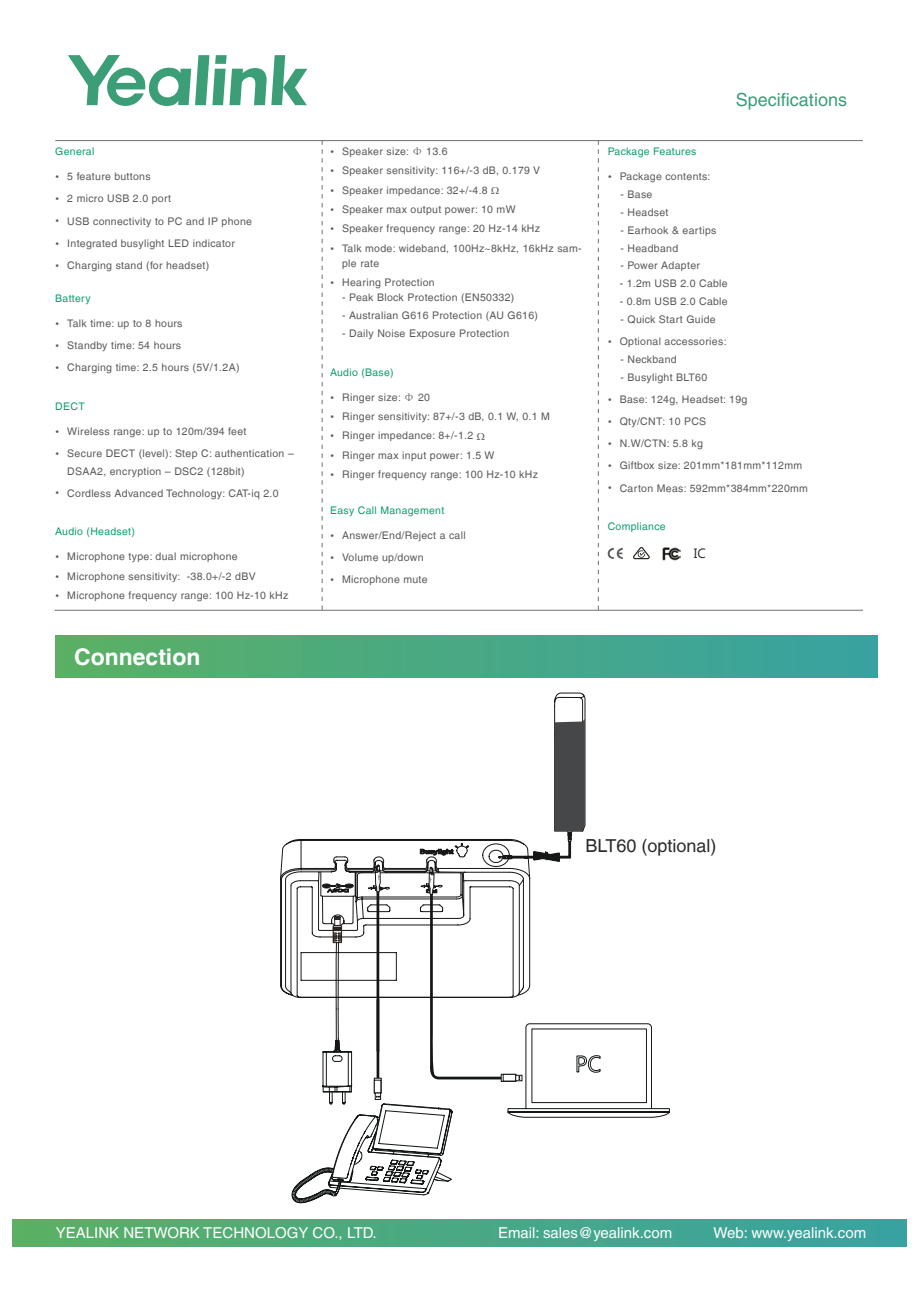
<style>
.page{position:relative;width:919px;height:1289px;background:#fff}
.page>*{position:absolute;margin:0;border:0;box-sizing:border-box;transform-origin:0 0}
.t1{font:700 22.95px "Helvetica LT";color:#fff}
.t2{font:18px "Helvetica LT";color:#2b292a}
.t3{font:18px "Helvetica LT";color:#3b9e77}
.t4{font:15px "Helvetica LT";color:#fff}
.t5{font:13.5px "Microsoft Phags Pa";color:#2b292a}
.t6{font:10.5px/17.7px "Helvetica LT";letter-spacing:.03em;color:#5a595c}
.t7{font:10.5px "Helvetica LT";letter-spacing:.03em;color:#109e6e}
.s1{font-family:"Microsoft Phags Pa"}
.s2{font-family:"Adobe Song Std";font-weight:300}
</style>
<div class="page">
<svg style="left:68px;top:55px;width:239px;height:51px"></svg>
<div style="left:13px;top:1219px;width:893px;height:27px;background:linear-gradient(to right,#5ab065,#38a2a2)"></div>
<hr style="left:55px;top:140px;width:807px;height:1px;background:#707070">
<svg style="left:322px;top:141px;width:1px;height:469px"></svg>
<hr style="left:55px;top:610px;width:807px;height:1px;background:#707070">
<svg style="left:598px;top:141px;width:1px;height:469px"></svg>
<svg style="left:607px;top:548px;width:15px;height:11px"></svg>
<svg style="left:633px;top:547px;width:16px;height:12px"></svg>
<img style="left:662px;top:547px;width:18px;height:13px">
<div style="left:55px;top:636px;width:822px;height:42px;background:linear-gradient(to right,#5ab065,#38a2a2)"></div>
<svg style="left:280px;top:692px;width:389px;height:510px"></svg>
<p class="t7" style="left:55px;top:147px;width:41px">General</p>
<p class="t6" style="left:55px;top:169px;width:97px"><span class="s1">•</span> 5 feature buttons</p>
<p class="t6" style="left:55px;top:191px;width:117px"><span class="s1">•</span> 2 micro USB 2.0 port</p>
<p class="t6" style="left:55px;top:213px;width:198px"><span class="s1">•</span> USB connectivity to PC and IP phone</p>
<p class="t6" style="left:55px;top:235px;width:181px"><span class="s1">•</span> Integrated busylight LED indicator</p>
<p class="t6" style="left:55px;top:257px;width:155px"><span class="s1">•</span> Charging stand (for headset)</p>
<p class="t7" style="left:55px;top:294px;width:37px">Battery</p>
<p class="t6" style="left:55px;top:315px;width:129px"><span class="s1">•</span> Talk time: up to 8 hours</p>
<p class="t6" style="left:55px;top:337px;width:127px"><span class="s1">•</span> Standby time: 54 hours</p>
<p class="t6" style="left:55px;top:359px;width:186px"><span class="s1">•</span> Charging time: 2.5 hours (5V/1.2A)</p>
<p class="t7" style="left:55px;top:402px;width:31px">DECT</p>
<p class="t6" style="left:55px;top:423px;width:193px"><span class="s1">•</span> Wireless range: up to 120m/394 feet</p>
<p class="t6" style="left:67px;top:445px;width:228px;text-indent:-12px"><span class="s1">•</span> Secure DECT (level): Step C: authentication –<br>DSAA2, encryption – DSC2 (128bit)</p>
<p class="t6" style="left:55px;top:485px;width:225px"><span class="s1">•</span> Cordless Advanced Technology: CAT-iq 2.0</p>
<p class="t7" style="left:55px;top:527px;width:81px">Audio (Headset)</p>
<p class="t6" style="left:55px;top:548px;width:184px"><span class="s1">•</span> Microphone type: dual microphone</p>
<p class="t6" style="left:55px;top:568px;width:202px"><span class="s1">•</span> Microphone sensitivity: -38.0+/-2 dBV</p>
<p class="t6" style="left:55px;top:587px;width:234px"><span class="s1">•</span> Microphone frequency range: 100 Hz-10 kHz</p>
<h1 class="t1" style="left:74px;top:648px;width:128px">Connection</h1>
<p class="t6" style="left:330px;top:143px;width:119px"><span class="s1">•</span> Speaker size: <span class="s2">Ф</span> 13.6</p>
<p class="t6" style="left:330px;top:163px;width:211px"><span class="s1">•</span> Speaker sensitivity: 116+/-3 dB, 0.179 V</p>
<p class="t6" style="left:330px;top:182px;width:159px"><span class="s1">•</span> Speaker impedance: 32+/-4.8</p>
<p class="t6" style="left:330px;top:201px;width:187px"><span class="s1">•</span> Speaker max output power: 10 mW</p>
<p class="t6" style="left:330px;top:221px;width:211px"><span class="s1">•</span> Speaker frequency range: 20 Hz-14 kHz</p>
<p class="t6" style="left:342px;top:241px;width:241px;line-height:15px;text-indent:-12px"><span class="s1">•</span> Talk mode: wideband, 100Hz~8kHz, 16kHz sam&shy;ple rate</p>
<p class="t6" style="left:330px;top:274px;width:106px"><span class="s1">•</span> Hearing Protection</p>
<p class="t6" style="left:342px;top:289px;width:174px">- Peak Block Protection (EN50332)</p>
<p class="t6" style="left:342px;top:307px;width:197px">- Australian G616 Protection (AU G616)</p>
<p class="t6" style="left:342px;top:325px;width:169px">- Daily Noise Exposure Protection</p>
<p class="t7" style="left:330px;top:368px;width:65px">Audio (Base)</p>
<p class="t6" style="left:330px;top:389px;width:101px"><span class="s1">•</span> Ringer size: <span class="s2">Ф</span> 20</p>
<p class="t6" style="left:330px;top:408px;width:221px"><span class="s1">•</span> Ringer sensitivity: 87+/-3 dB, 0.1 W, 0.1 M</p>
<p class="t6" style="left:330px;top:428px;width:145px"><span class="s1">•</span> Ringer impedance: 8+/-1.2</p>
<p class="t6" style="left:330px;top:447px;width:166px"><span class="s1">•</span> Ringer max input power: 1.5 W</p>
<p class="t6" style="left:330px;top:466px;width:209px"><span class="s1">•</span> Ringer frequency range: 100 Hz-10 kHz</p>
<p class="t7" style="left:330px;top:506px;width:116px">Easy Call Management</p>
<p class="t6" style="left:330px;top:527px;width:137px"><span class="s1">•</span> Answer/End/Reject a call</p>
<p class="t6" style="left:330px;top:549px;width:95px"><span class="s1">•</span> Volume up/down</p>
<p class="t6" style="left:330px;top:572px;width:99px"><span class="s1">•</span> Microphone mute</p>
<h2 class="t3" style="left:735px;top:93px;width:113px">Specifications</h2>
<p class="t7" style="left:607px;top:147px;width:90px">Package Features</p>
<p class="t6" style="left:607px;top:169px;width:104px"><span class="s1">•</span> Package contents:</p>
<p class="t6" style="left:620px;top:186px;width:33px">- Base</p>
<p class="t6" style="left:620px;top:204px;width:50px">- Headset</p>
<p class="t6" style="left:620px;top:222px;width:97px">- Earhook &amp; eartips</p>
<p class="t6" style="left:620px;top:240px;width:59px">- Headband</p>
<p class="t6" style="left:620px;top:258px;width:81px">- Power Adapter</p>
<p class="t6" style="left:619px;top:275px;width:109px">- 1.2m USB 2.0 Cable</p>
<p class="t6" style="left:619px;top:293px;width:109px">- 0.8m USB 2.0 Cable</p>
<p class="t6" style="left:620px;top:311px;width:97px">- Quick Start Guide</p>
<p class="t6" style="left:607px;top:333px;width:120px"><span class="s1">•</span> Optional accessories:</p>
<p class="t6" style="left:620px;top:351px;width:58px">- Neckband</p>
<p class="t6" style="left:620px;top:369px;width:88px">- Busylight BLT60</p>
<p class="t6" style="left:607px;top:391px;width:141px"><span class="s1">•</span> Base: 124g, Headset: 19g</p>
<p class="t6" style="left:607px;top:413px;width:100px"><span class="s1">•</span> Qty/CNT: 10 PCS</p>
<p class="t6" style="left:607px;top:435px;width:97px"><span class="s1">•</span> N.W/CTN: 5.8 kg</p>
<p class="t6" style="left:607px;top:458px;width:196px"><span class="s1">•</span> Giftbox size: 201mm*181mm*112mm</p>
<p class="t6" style="left:607px;top:480px;width:202px"><span class="s1">•</span> Carton Meas: 592mm*384mm*220mm</p>
<p class="t7" style="left:607px;top:522px;width:60px">Compliance</p>
<p class="t5" style="left:693px;top:547px;width:13px">IC</p>
<h2 class="t2" style="left:585px;top:838px;width:133px">BLT60 (optional)</h2>
<h3 class="t4" style="left:56px;top:1227px;width:322px">YEALINK NETWORK TECHNOLOGY CO., LTD.</h3>
<h3 class="t4" style="left:498px;top:1227px;width:176px">Email: sales@yealink.com</h3>
<h3 class="t4" style="left:713px;top:1227px;width:154px">Web: www.yealink.com</h3>
</div>
